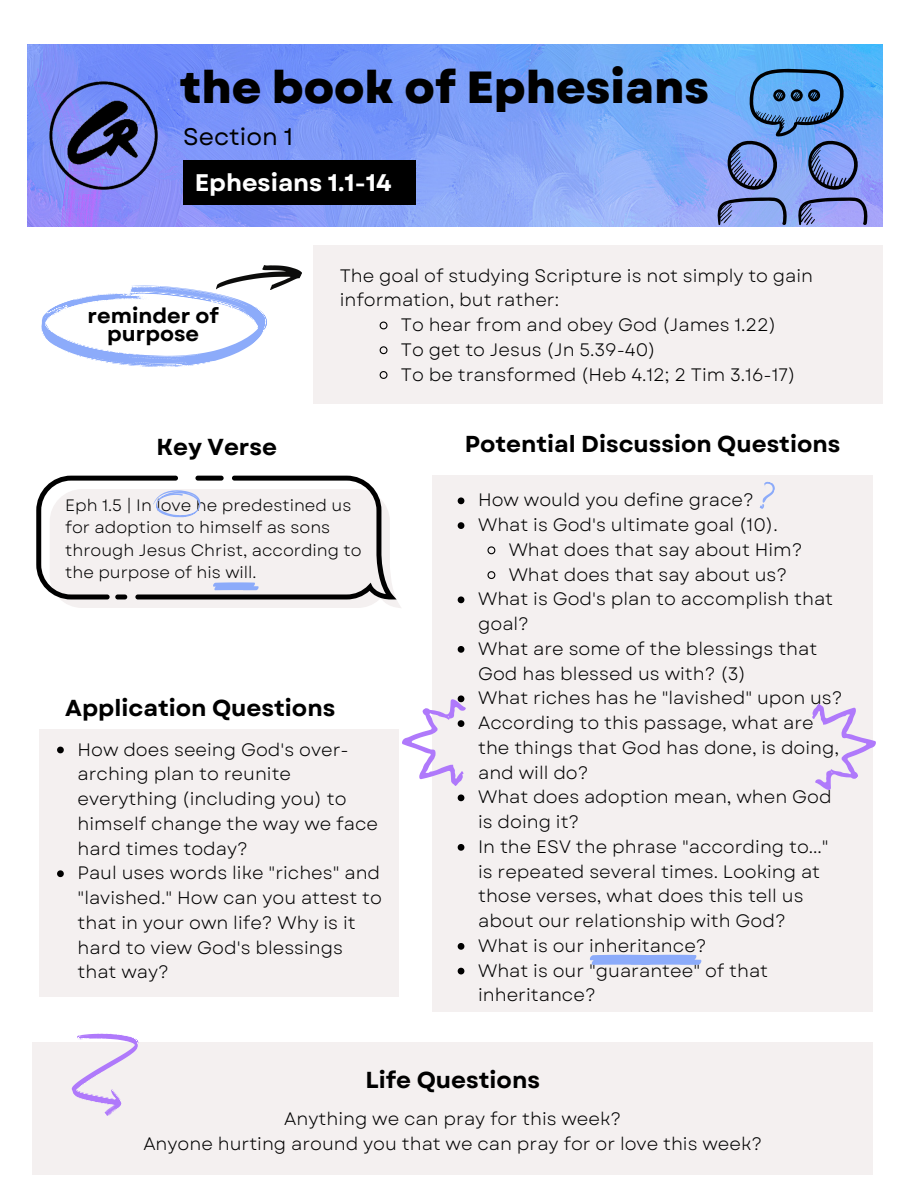
<style>
.page{position:relative;width:918px;height:1188px;background:#fff}
.page>*{position:absolute;margin:0;border:0;box-sizing:border-box;transform-origin:0 0}
.t1{font:800 45px "Garet";color:#000}
.t2{font:700 24px "Garet";color:#fff}
.t3{font:24px "Garet";color:#000}
.t4{font:700 23.1px "Garet";color:#000}
.t5{font:700 21px/18px "Garet";color:#000;text-align:center}
.t6{font:18px/24.8px "Garet";color:#000}
.t7{font:16.5px/22.5px "Garet";color:#000}
</style>
<div class="page">
<div style="left:432px;top:476px;width:441px;height:536px;background:#f4f0f0"></div>
<svg style="left:458px;top:497px;width:6px;height:7px"></svg>
<svg style="left:458px;top:522px;width:6px;height:7px"></svg>
<svg style="left:487px;top:546px;width:9px;height:9px"></svg>
<svg style="left:487px;top:571px;width:9px;height:8px"></svg>
<svg style="left:458px;top:596px;width:6px;height:7px"></svg>
<svg style="left:458px;top:646px;width:6px;height:7px"></svg>
<svg style="left:458px;top:844px;width:6px;height:7px"></svg>
<svg style="left:458px;top:943px;width:6px;height:7px"></svg>
<svg style="left:458px;top:968px;width:6px;height:6px"></svg>
<div style="left:39px;top:729px;width:360px;height:267px;background:#f4f0f0"></div>
<img style="left:28px;top:45px;width:855px;height:182px">
<svg style="left:33px;top:204px;width:241px;height:163px"></svg>
<div style="left:313px;top:245px;width:570px;height:159px;background:#f4f0f0"></div>
<img style="left:47px;top:79px;width:113px;height:113px">
<div style="left:183px;top:160px;width:233px;height:45px;background:#000"></div>
<img style="left:217px;top:265px;width:84px;height:24px">
<div style="left:33px;top:1042px;width:840px;height:133px;background:#f4f0f0"></div>
<svg style="left:71px;top:1033px;width:68px;height:83px"></svg>
<svg style="left:812px;top:703px;width:64px;height:87px"></svg>
<svg style="left:759px;top:481px;width:16px;height:28px"></svg>
<svg style="left:36px;top:476px;width:365px;height:132px"></svg>
<svg style="left:716px;top:69px;width:152px;height:157px;background:#6c91d4"></svg>
<svg style="left:379px;top:321px;width:9px;height:9px"></svg>
<svg style="left:379px;top:346px;width:9px;height:9px"></svg>
<svg style="left:379px;top:371px;width:9px;height:8px"></svg>
<svg style="left:57px;top:747px;width:7px;height:6px"></svg>
<svg style="left:57px;top:870px;width:7px;height:7px"></svg>
<svg style="left:402px;top:695px;width:64px;height:106px"></svg>
<svg style="left:590px;top:955px;width:112px;height:10px"></svg>
<h1 class="t1" style="left:180px;top:55px;width:531px">the book of Ephesians</h1>
<h2 class="t3" style="left:183px;top:120px;width:111px">Section 1</h2>
<h2 class="t2" style="left:195px;top:165px;width:198px">Ephesians 1.1-14</h2>
<p class="t6" style="left:340px;top:263px;width:475px">The goal of studying Scripture is not simply to gain information, but rather:</p>
<p class="t5" style="left:88px;top:307px;width:133px">reminder of purpose</p>
<p class="t6" style="left:401px;top:313px;width:396px">To hear from and obey God (James 1.22)<br>To get to Jesus (Jn 5.39-40)<br>To be transformed (Heb 4.12; 2 Tim 3.16-17)</p>
<p class="t4" style="left:156px;top:430px;width:122px">Key Verse</p>
<p class="t7" style="left:65px;top:494px;width:298px">Eph 1.5 | In love he predestined us for adoption to himself as sons through Jesus Christ, according to the purpose of his will.</p>
<p class="t4" style="left:65px;top:691px;width:272px">Application Questions</p>
<p class="t6" style="left:78px;top:737px;width:306px">How does seeing God's over&shy;arching plan to reunite everything (including you) to himself change the way we face hard times today?<br>Paul uses words like "riches" and "lavished." How can you attest to that in your own life? Why is it hard to view God's blessings that way?</p>
<p class="t4" style="left:465px;top:428px;width:377px">Potential Discussion Questions</p>
<p class="t6" style="left:478px;top:488px;width:277px">How would you define grace?</p>
<p class="t6" style="left:478px;top:513px;width:301px">What is God's ultimate goal (10).</p>
<p class="t6" style="left:509px;top:537px;width:295px">What does that say about Him?</p>
<p class="t6" style="left:509px;top:562px;width:280px">What does that say about us?</p>
<p class="t6" style="left:478px;top:587px;width:357px">What is God's plan to accomplish that</p>
<p class="t6" style="left:478px;top:612px;width:52px">goal?</p>
<p class="t6" style="left:478px;top:636px;width:341px">What are some of the blessings that</p>
<p class="t6" style="left:478px;top:661px;width:269px">God has blessed us with? (3)</p>
<p class="t6" style="left:478px;top:686px;width:366px">What riches has he "lavished" upon us?</p>
<p class="t6" style="left:478px;top:711px;width:337px">According to this passage, what are</p>
<p class="t6" style="left:478px;top:735px;width:363px">the things that God has done, is doing,</p>
<p class="t6" style="left:478px;top:760px;width:112px">and will do?</p>
<p class="t6" style="left:478px;top:785px;width:355px">What does adoption mean, when God</p>
<p class="t6" style="left:478px;top:810px;width:103px">is doing it?</p>
<p class="t6" style="left:478px;top:834px;width:352px">In the ESV the phrase "according to..."</p>
<p class="t6" style="left:478px;top:859px;width:344px">is repeated several times. Looking at</p>
<p class="t6" style="left:478px;top:884px;width:327px">those verses, what does this tell us</p>
<p class="t6" style="left:478px;top:909px;width:309px">about our relationship with God?</p>
<p class="t6" style="left:478px;top:933px;width:230px">What is our inheritance?</p>
<p class="t6" style="left:478px;top:958px;width:292px">What is our "guarantee" of that</p>
<p class="t6" style="left:478px;top:983px;width:119px">inheritance?</p>
<p class="t4" style="left:366px;top:1063px;width:176px">Life Questions</p>
<p class="t6" style="left:143px;top:1106px;width:620px;text-align:center">Anything we can pray for this week?<br>Anyone hurting around you that we can pray for or love this week?</p>
</div>
